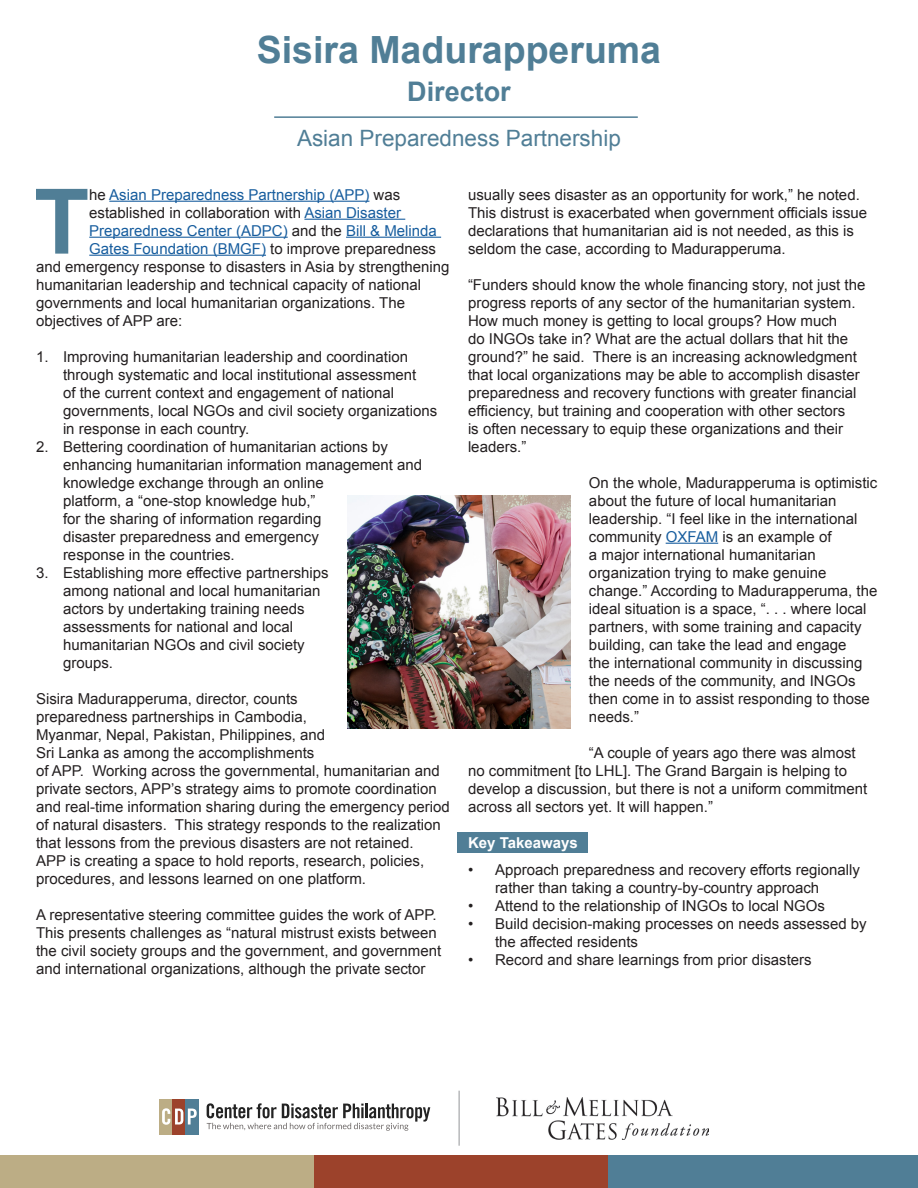
<style>
.page{position:relative;width:918px;height:1188px;background:#fff}
.page>*{position:absolute;margin:0;border:0;box-sizing:border-box;transform-origin:0 0}
.t1{font:700 90.45px "Arial";color:#507e96}
.t2{font:700 37.5px "Arial";color:#507e96}
.t3{font:700 27px "Arial";color:#507e96}
.t4{font:22.5px "Arial";color:#507e96}
.t5{font:15px/18px "Arial";color:#231f20}
.t6{font:15px "Arial";color:#175d9e}
.t7{font:700 15px "Arial";color:#fff}
.s1{color:#231f20}
.s2{color:#175d9e}
</style>
<div class="page">
<svg style="left:207px;top:1103px;width:223px;height:28px"></svg>
<div style="left:160px;top:1099px;width:13px;height:35px;background:#bcad85"></div>
<div style="left:173px;top:1099px;width:13px;height:35px;background:#9c422b"></div>
<div style="left:186px;top:1099px;width:13px;height:35px;background:#507e96"></div>
<svg style="left:162px;top:1108px;width:35px;height:17px"></svg>
<hr style="left:459px;top:1091px;width:1px;height:55px;background:#939598">
<img style="left:497px;top:1097px;width:212px;height:42px">
<div style="left:0;top:1156px;width:314px;height:32px;background:#bcad85"></div>
<div style="left:314px;top:1156px;width:294px;height:32px;background:#9c422b"></div>
<div style="left:608px;top:1156px;width:309px;height:32px;background:#507e96"></div>
<div style="left:458px;top:832px;width:130px;height:21px;background:#507e96"></div>
<hr style="left:109px;top:201px;width:260px;height:1px;background:#175d9e">
<hr style="left:304px;top:219px;width:101px;height:1px;background:#175d9e">
<hr style="left:89px;top:237px;width:199px;height:1px;background:#175d9e">
<hr style="left:346px;top:237px;width:95px;height:1px;background:#175d9e">
<hr style="left:89px;top:255px;width:177px;height:1px;background:#175d9e">
<hr style="left:666px;top:543px;width:52px;height:1px;background:#175d9e">
<hr style="left:274px;top:116px;width:364px;height:2px;background:#507e96">
<img style="left:347px;top:495px;width:224px;height:234px">
<p class="t2" style="left:257px;top:25px;width:406px">Sisira Madurapperuma</p>
<p class="t3" style="left:407px;top:74px;width:105px">Director</p>
<p class="t4" style="left:297px;top:123px;width:325px">Asian Preparedness Partnership</p>
<p class="t1" style="left:34px;top:162px;width:57px">T</p>
<p class="t6" style="left:89px;top:185px;width:312px"><span class="s1">he</span> Asian Preparedness Partnership (APP) <span class="s1">was</span></p>
<p class="t5" style="left:89px;top:204px;width:313px">established in collaboration with <span class="s2">Asian Disaster</span></p>
<p class="t6" style="left:89px;top:221px;width:349px">Preparedness Center (ADPC) <span class="s1">and the</span> Bill &amp; Melinda</p>
<p class="t6" style="left:89px;top:239px;width:348px">Gates Foundation (BMGF) <span class="s1">to improve preparedness</span></p>
<p class="t5" style="left:36px;top:258px;width:415px">and emergency response to disasters in Asia by strengthening</p>
<p class="t5" style="left:36px;top:276px;width:387px">humanitarian leadership and technical capacity of national</p>
<p class="t5" style="left:36px;top:294px;width:371px">governments and local humanitarian organizations. The</p>
<p class="t5" style="left:36px;top:312px;width:148px">objectives of APP are:</p>
<p class="t5" style="left:63px;top:348px;width:376px;text-indent:-27px">1. Improving humanitarian leadership and coordination through systematic and local institutional assessment<br>of the current context and engagement of national governments, local NGOs and civil society organizations in response in each country.</p>
<p class="t5" style="left:63px;top:438px;width:361px;text-indent:-27px">2. Bettering coordination of humanitarian actions by enhancing humanitarian information management and knowledge exchange through an online<br>platform, a “one-stop knowledge hub,”<br>for the sharing of information regarding<br>disaster preparedness and emergency<br>response in the countries.</p>
<p class="t5" style="left:63px;top:564px;width:267px;text-indent:-27px">3. Establishing more effective partnerships among national and local humanitarian actors by undertaking training needs assessments for national and local humanitarian NGOs and civil society groups.</p>
<p class="t5" style="left:36px;top:690px;width:415px">Sisira Madurapperuma, director, counts<br>preparedness partnerships in Cambodia,<br>Myanmar, Nepal, Pakistan, Philippines, and<br>Sri Lanka as among the accomplishments<br>of APP. Working across the governmental, humanitarian and private sectors, APP’s strategy aims to promote coordination and real-time information sharing during the emergency period of natural disasters. This strategy responds to the realization that lessons from the previous disasters are not retained.<br>APP is creating a space to hold reports, research, policies, procedures, and lessons learned on one platform.</p>
<p class="t5" style="left:36px;top:906px;width:407px">A representative steering committee guides the work of APP.<br>This presents challenges as “natural mistrust exists between the civil society groups and the government, and government and international organizations, although the private sector</p>
<p class="t5" style="left:468px;top:186px;width:401px">usually sees disaster as an opportunity for work,” he noted.<br>This distrust is exacerbated when government officials issue declarations that humanitarian aid is not needed, as this is seldom the case, according to Madurapperuma.</p>
<p class="t5" style="left:468px;top:276px;width:399px">“Funders should know the whole financing story, not just the progress reports of any sector of the humanitarian system.<br>How much money is getting to local groups? How much<br>do INGOs take in? What are the actual dollars that hit the ground?” he said. There is an increasing acknowledgment that local organizations may be able to accomplish disaster preparedness and recovery functions with greater financial efficiency, but training and cooperation with other sectors<br>is often necessary to equip these organizations and their leaders.”</p>
<p class="t5" style="left:589px;top:474px;width:290px">On the whole, Madurapperuma is optimistic about the future of local humanitarian leadership. “I feel like in the international community <span class="s2">OXFAM</span> is an example of<br>a major international humanitarian organization trying to make genuine change.” According to Madurapperuma, the ideal situation is a space, “. . . where local partners, with some training and capacity building, can take the lead and engage<br>the international community in discussing the needs of the community, and INGOs then come in to assist responding to those needs.”</p>
<p class="t5" style="left:468px;top:744px;width:401px;text-indent:121px">“A couple of years ago there was almost no commitment [to LHL]. The Grand Bargain is helping to develop a discussion, but there is not a uniform commitment across all sectors yet. It will happen.”</p>
<p class="t7" style="left:468px;top:832px;width:111px">Key Takeaways</p>
<p class="t5" style="left:495px;top:861px;width:366px;text-indent:-27px">• Approach preparedness and recovery efforts regionally rather than taking a country-by-country approach</p>
<p class="t5" style="left:468px;top:897px;width:359px">• Attend to the relationship of INGOs to local NGOs</p>
<p class="t5" style="left:495px;top:915px;width:373px;text-indent:-27px">• Build decision-making processes on needs assessed by the affected residents</p>
<p class="t5" style="left:468px;top:951px;width:345px">• Record and share learnings from prior disasters</p>
</div>
